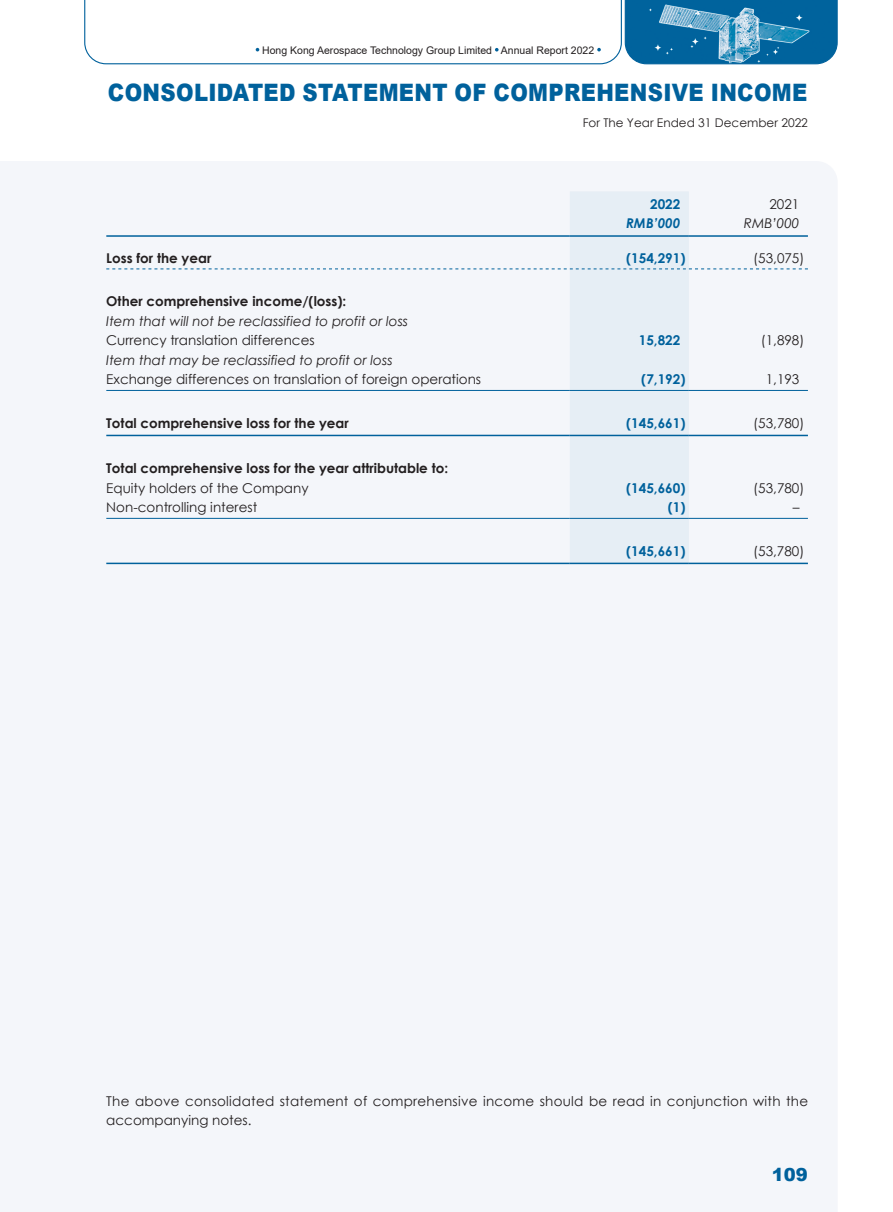
<style>
.page{position:relative;width:893px;height:1212px;background:#fff}
.page>*{position:absolute;margin:0;border:0;box-sizing:border-box;transform-origin:0 0}
.t1{font:900 24px "Arial";letter-spacing:.015em;color:#00619c;scale:.88 1}
.t2{font:900 18px "Arial";color:#00619c}
.t3{font:13.5px "Century Gothic";color:#231f20}
.t4{font:700 13.5px "Century Gothic";color:#231f20}
.t5{font:13.5px/19.5px "Century Gothic";letter-spacing:.02em;color:#231f20}
.t6{font:italic 13.5px "Century Gothic";color:#231f20}
.t7{font:700 13.5px "Century Gothic";color:#00619c}
.t8{font:italic 700 13.5px "Century Gothic";color:#00619c}
.t9{font:12px "Century Gothic";color:#231f20}
.t10{font:10.5px "Arial";color:#231f20}
</style>
<div class="page">
<div style="left:0;top:161px;width:837px;height:1051px;background:#f4f6fa"></div>
<svg style="left:84px;top:0;width:754px;height:65px"></svg>
<div style="left:570px;top:191px;width:119px;height:372px;background:#e6eef5"></div>
<hr style="left:106px;top:235px;width:464px;height:2px;background:#00619c">
<hr style="left:570px;top:235px;width:119px;height:2px;background:#00619c">
<hr style="left:689px;top:235px;width:119px;height:2px;background:#00619c">
<svg style="left:106px;top:268px;width:702px;height:1px"></svg>
<hr style="left:106px;top:390px;width:464px;height:1px;background:#00619c">
<hr style="left:570px;top:390px;width:119px;height:1px;background:#00619c">
<hr style="left:689px;top:390px;width:119px;height:1px;background:#00619c">
<hr style="left:106px;top:435px;width:464px;height:1px;background:#00619c">
<hr style="left:570px;top:435px;width:119px;height:1px;background:#00619c">
<hr style="left:689px;top:435px;width:119px;height:1px;background:#00619c">
<hr style="left:106px;top:518px;width:464px;height:1px;background:#00619c">
<hr style="left:570px;top:518px;width:119px;height:1px;background:#00619c">
<hr style="left:689px;top:518px;width:119px;height:1px;background:#00619c">
<hr style="left:106px;top:563px;width:464px;height:1px;background:#00619c">
<hr style="left:570px;top:563px;width:119px;height:1px;background:#00619c">
<hr style="left:689px;top:563px;width:119px;height:1px;background:#00619c">
<p class="t10" style="left:262px;top:43px;width:334px">Hong Kong Aerospace Technology Group Limited Annual Report 2022</p>
<h1 class="t1" style="left:108px;top:75px;width:796px">CONSOLIDATED STATEMENT OF COMPREHENSIVE INCOME</h1>
<p class="t9" style="left:583px;top:115px;width:227px">For The Year Ended 31 December 2022</p>
<p class="t7" style="left:650px;top:194px;width:32px">2022</p>
<p class="t3" style="left:769px;top:195px;width:31px">2021</p>
<p class="t8" style="left:626px;top:213px;width:56px">RMB’000</p>
<p class="t6" style="left:744px;top:214px;width:57px">RMB’000</p>
<p class="t4" style="left:106px;top:248px;width:107px">Loss for the year</p>
<p class="t7" style="left:626px;top:248px;width:61px">(154,291)</p>
<p class="t3" style="left:753px;top:249px;width:53px">(53,075)</p>
<p class="t4" style="left:106px;top:291px;width:242px">Other comprehensive income/(loss):</p>
<p class="t6" style="left:106px;top:312px;width:303px">Item that will not be reclassified to profit or loss</p>
<p class="t3" style="left:106px;top:331px;width:210px">Currency translation differences</p>
<p class="t7" style="left:639px;top:330px;width:43px">15,822</p>
<p class="t3" style="left:761px;top:331px;width:45px">(1,898)</p>
<p class="t6" style="left:106px;top:351px;width:288px">Item that may be reclassified to profit or loss</p>
<p class="t3" style="left:106px;top:370px;width:376px">Exchange differences on translation of foreign operations</p>
<p class="t7" style="left:641px;top:369px;width:46px">(7,192)</p>
<p class="t3" style="left:766px;top:370px;width:35px">1,193</p>
<p class="t4" style="left:106px;top:413px;width:244px">Total comprehensive loss for the year</p>
<p class="t7" style="left:626px;top:413px;width:61px">(145,661)</p>
<p class="t3" style="left:753px;top:414px;width:53px">(53,780)</p>
<p class="t4" style="left:106px;top:458px;width:343px">Total comprehensive loss for the year attributable to:</p>
<p class="t3" style="left:106px;top:478px;width:204px">Equity holders of the Company</p>
<p class="t7" style="left:626px;top:478px;width:61px">(145,660)</p>
<p class="t3" style="left:753px;top:478px;width:53px">(53,780)</p>
<p class="t3" style="left:106px;top:498px;width:152px">Non-controlling interest</p>
<p class="t7" style="left:668px;top:497px;width:19px">(1)</p>
<p class="t3" style="left:793px;top:498px;width:8px">–</p>
<p class="t7" style="left:626px;top:541px;width:61px">(145,661)</p>
<p class="t3" style="left:753px;top:541px;width:53px">(53,780)</p>
<p class="t5" style="left:106px;top:1091px;width:703px">The above consolidated statement of comprehensive income should be read in conjunction with the accompanying notes.</p>
<h2 class="t2" style="left:772px;top:1161px;width:38px">109</h2>
</div>
